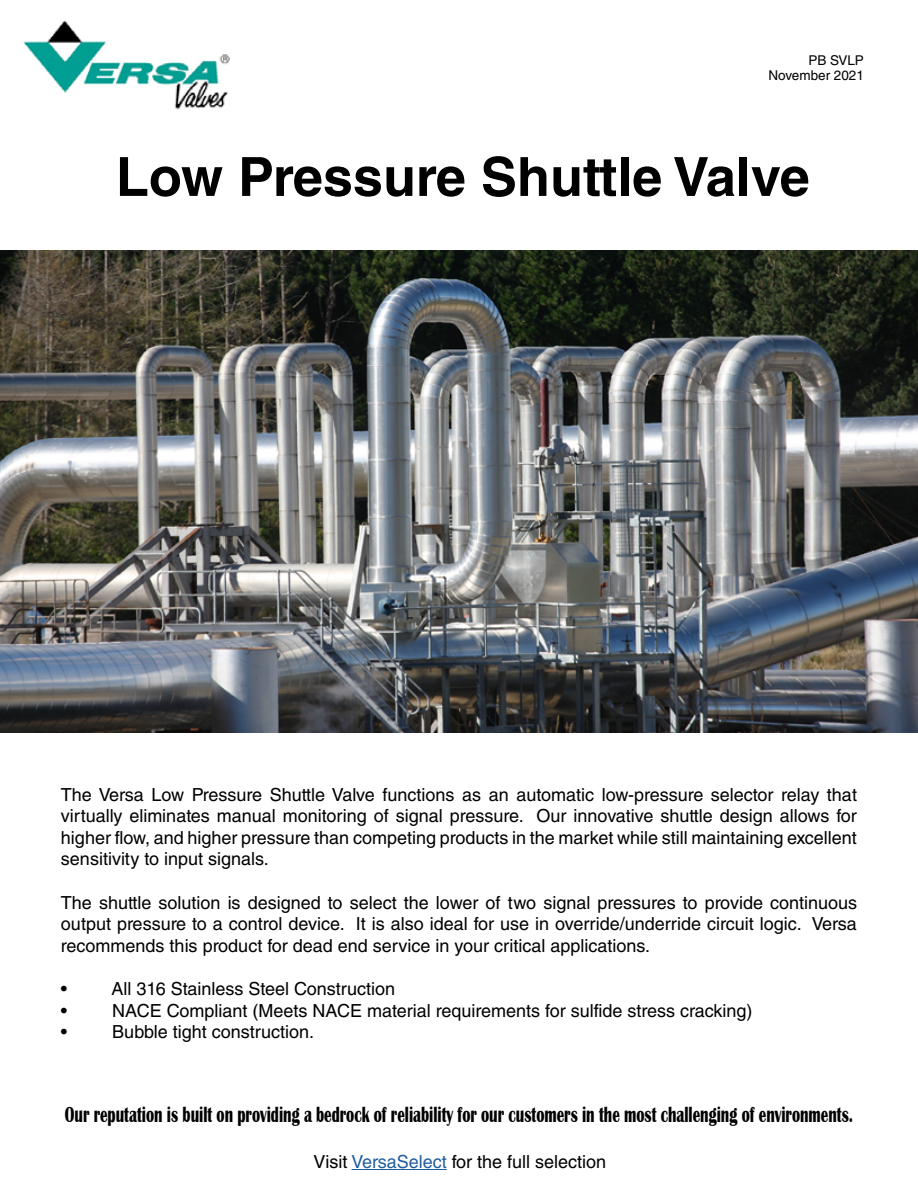
<style>
.page{position:relative;width:918px;height:1188px;background:#fff}
.page>*{position:absolute;margin:0;border:0;box-sizing:border-box;transform-origin:0 0}
.t1{font:700 54px "Helvetica LT Std";color:#000}
.t2{font:700 22.5px "Britannic";color:#000;scale:.67 1}
.t3{font:18px/21.6px "Helvetica LT Std";color:#000;text-align:justify}
.t4{font:13.5px/15px "Helvetica LT Std";color:#000;text-align:right}
.s1{color:#215e9e}
</style>
<div class="page">
<hr style="left:352px;top:1169px;width:95px;height:1px;background:#215e9e">
<img style="left:23px;top:21px;width:207px;height:89px">
<img style="left:0;top:251px;width:918px;height:482px">
<p class="t4" style="left:769px;top:52px;width:97px">PB SVLP<br>November 2021</p>
<h1 class="t1" style="left:116px;top:144px;width:695px">Low Pressure Shuttle Valve</h1>
<p class="t3" style="left:61px;top:784px;width:798px">The Versa Low Pressure Shuttle Valve functions as an automatic low-pressure selector relay that virtually eliminates manual monitoring of signal pressure. Our innovative shuttle design allows for higher flow, and higher pressure than competing products in the market while still maintaining excellent sensitivity to input signals.</p>
<p class="t3" style="left:61px;top:892px;width:798px">The shuttle solution is designed to select the lower of two signal pressures to provide continuous output pressure to a control device. It is also ideal for use in override/underride circuit logic. Versa recommends this product for dead end service in your critical applications.</p>
<p class="t3" style="left:61px;top:978px;width:8px">•</p>
<p class="t3" style="left:111px;top:978px;width:285px">All 316 Stainless Steel Construction</p>
<p class="t3" style="left:61px;top:1000px;width:8px">•</p>
<p class="t3" style="left:112px;top:1000px;width:642px">NACE Compliant (Meets NACE material requirements for sulfide stress cracking)</p>
<p class="t3" style="left:61px;top:1021px;width:8px">•</p>
<p class="t3" style="left:112px;top:1021px;width:203px">Bubble tight construction.</p>
<p class="t2" style="left:65px;top:1102px;width:1178px">Our reputation is built on providing a bedrock of reliability for our customers in the most challenging of environments.</p>
<p class="t3" style="left:313px;top:1151px;width:294px">Visit <span class="s1">VersaSelect</span> for the full selection</p>
</div>
